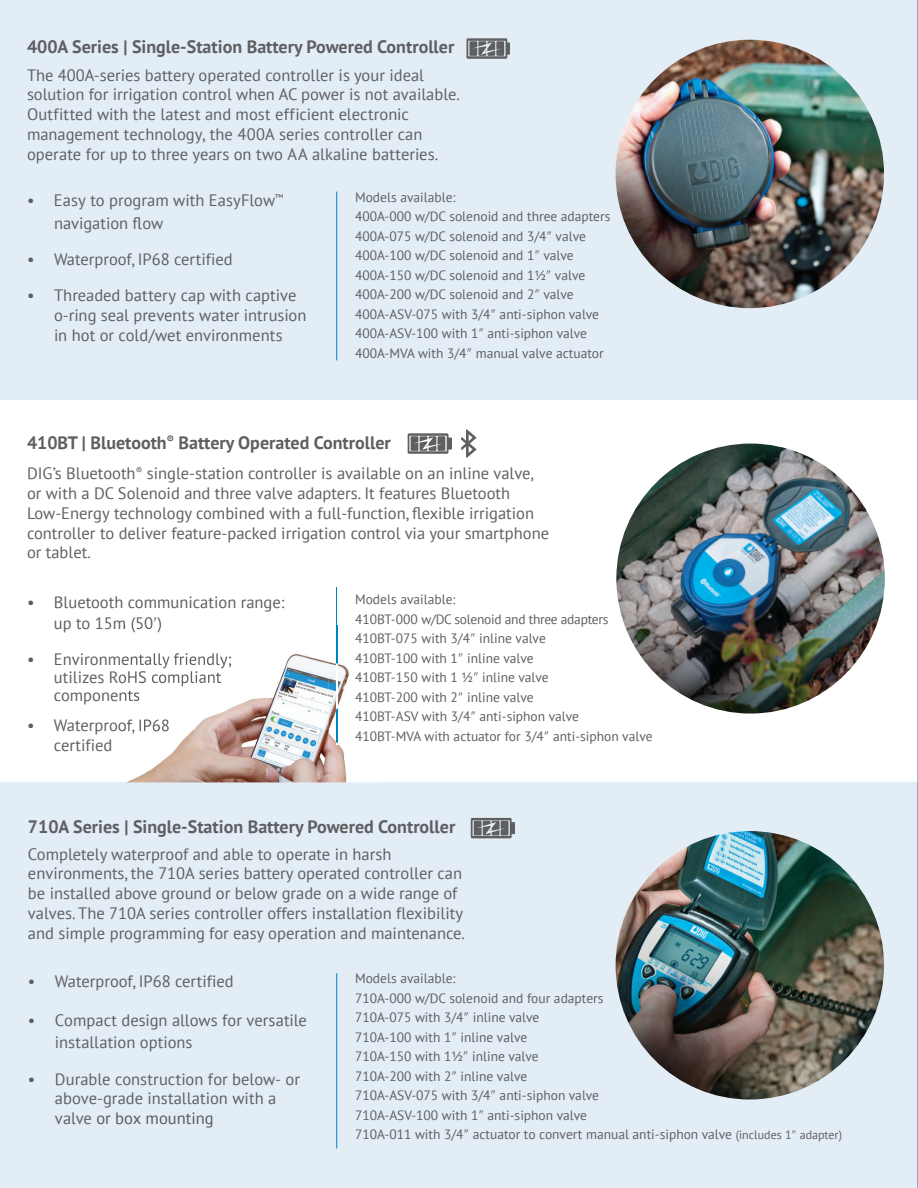
<style>
.page{position:relative;width:918px;height:1188px;background:#fff}
.page>*{position:absolute;margin:0;border:0;box-sizing:border-box;transform-origin:0 0}
.t1{font:700 18px "PT Sans";color:#5f5f62}
.t2{font:16.5px/19.8px "PT Sans";color:#5f5f62}
.t3{font:13.5px/19.5px "PT Sans";color:#5f5f62}
.s1{color:#565a5c}
.s2{font-size:12px}
</style>
<div class="page">
<div style="left:0;top:0;width:918px;height:399px;background:#e3edf6"></div>
<div style="left:0;top:782px;width:918px;height:406px;background:#e3edf6"></div>
<img style="left:616px;top:40px;width:268px;height:268px;border-radius:134px">
<img style="left:616px;top:831px;width:268px;height:269px;border-radius:134px">
<svg style="left:467px;top:38px;width:43px;height:21px"></svg>
<svg style="left:471px;top:818px;width:43px;height:20px"></svg>
<img style="left:616px;top:444px;width:269px;height:270px">
<svg style="left:408px;top:433px;width:43px;height:21px"></svg>
<hr style="left:336px;top:192px;width:1px;height:168px;background:#0084c0">
<hr style="left:337px;top:587px;width:1px;height:157px;background:#0084c0">
<hr style="left:336px;top:973px;width:1px;height:175px;background:#0084c0">
<hr style="left:917px;top:0;width:1px;height:1188px;background:#5f5f62">
<svg style="left:461px;top:429px;width:15px;height:29px"></svg>
<img style="left:127px;top:625px;width:222px;height:157px">
<img style="left:125px;top:625px;width:28px;height:8px">
<img style="left:125px;top:653px;width:107px;height:15px">
<img style="left:125px;top:671px;width:96px;height:15px">
<img style="left:125px;top:691px;width:14px;height:13px">
<img style="left:125px;top:719px;width:45px;height:15px">
<img style="left:337px;top:625px;width:1px;height:119px">
<svg style="left:154px;top:625px;width:7px;height:8px"></svg>
<p class="t1" style="left:27px;top:35px;width:429px">400A Series | Single-Station Battery Powered Controller</p>
<p class="t2" style="left:27px;top:64px;width:435px">The 400A-series battery operated controller is your ideal solution for irrigation control when AC power is not available.<br>Outfitted with the latest and most efficient electronic management technology, the 400A series controller can operate for up to three years on two AA alkaline batteries.</p>
<p class="t2" style="left:54px;top:189px;width:231px;line-height:22.5px;text-indent:-27px">• Easy to program with EasyFlow<sup>™ </sup>navigation flow</p>
<p class="t2" style="left:27px;top:249px;width:207px">• Waterproof, IP68 certified</p>
<p class="t2" style="left:54px;top:285px;width:254px;text-indent:-27px">• Threaded battery cap with captive o-ring seal prevents water intrusion in hot or cold/wet environments</p>
<p class="t3" style="left:355px;top:187px;width:257px">Models available:<br>400A-000 w/DC solenoid and three adapters 400A-075 w/DC solenoid and 3/4 valve 400A-100 w/DC solenoid and 1 valve 400A-150 w/DC solenoid and 1½ valve 400A-200 w/DC solenoid and 2 valve 400A-ASV-075 with 3/4 anti-siphon valve 400A-ASV-100 with 1 anti-siphon valve 400A-MVA with 3/4 manual valve actuator</p>
<p class="t1" style="left:27px;top:431px;width:365px">410BT | Bluetooth<sup>®</sup> Battery Operated Controller</p>
<p class="t2" style="left:27px;top:463px;width:524px">DIG’s Bluetooth<sup>®</sup> single-station controller is available on an inline valve, or with a DC Solenoid and three valve adapters. It features Bluetooth Low-Energy technology combined with a full-function, flexible irrigation controller to deliver feature-packed irrigation control via your smartphone or tablet.</p>
<p class="t2" style="left:54px;top:591px;width:232px;line-height:21px;text-indent:-27px">• Bluetooth communication range: up to 15m (50 )</p>
<p class="t3" style="left:355px;top:589px;width:299px">Models available:<br>410BT-000 w/DC solenoid and three adapters 410BT-075 with 3/4 inline valve<br>410BT-100 with 1 inline valve<br>410BT-150 with 1 ½ inline valve<br>410BT-200 with 2 inline valve<br>410BT-ASV with 3/4 anti-siphon valve<br>410BT-MVA with actuator for 3/4 anti-siphon valve</p>
<p class="t2" style="left:54px;top:685px;width:88px">components</p>
<p class="t2" style="left:54px;top:715px;width:117px;text-indent:-27px">• Waterproof, IP68 certified</p>
<p class="t1" style="left:28px;top:815px;width:429px">710A Series | Single-Station Battery Powered Controller</p>
<p class="t2" style="left:28px;top:843px;width:439px">Completely waterproof and able to operate in harsh environments, the 710A series battery operated controller can be installed above ground or below grade on a wide range of valves. The 710A series controller offers installation flexibility and simple programming for easy operation and maintenance.</p>
<p class="t2" style="left:28px;top:971px;width:207px">• Waterproof, IP68 certified</p>
<p class="t2" style="left:55px;top:1008px;width:253px;line-height:22.5px;text-indent:-27px">• Compact design allows for versatile installation options</p>
<p class="t2" style="left:55px;top:1068px;width:247px;text-indent:-27px">• Durable construction for below- or above-grade installation with a valve <span class="s1">or box mounting</span></p>
<p class="t3" style="left:355px;top:968px;width:488px">Models available:<br>710A-000 w/DC solenoid and four adapters<br>710A-075 with 3/4 inline valve<br>710A-100 with 1 inline valve<br>710A-150 with 1½ inline valve<br>710A-200 with 2 inline valve<br>710A-ASV-075 with 3/4 anti-siphon valve<br>710A-ASV-100 with 1 anti-siphon valve<br>710A-011 with 3/4 actuator to convert manual anti-siphon valve <span class="s2">(includes 1 adapter)</span></p>
</div>
